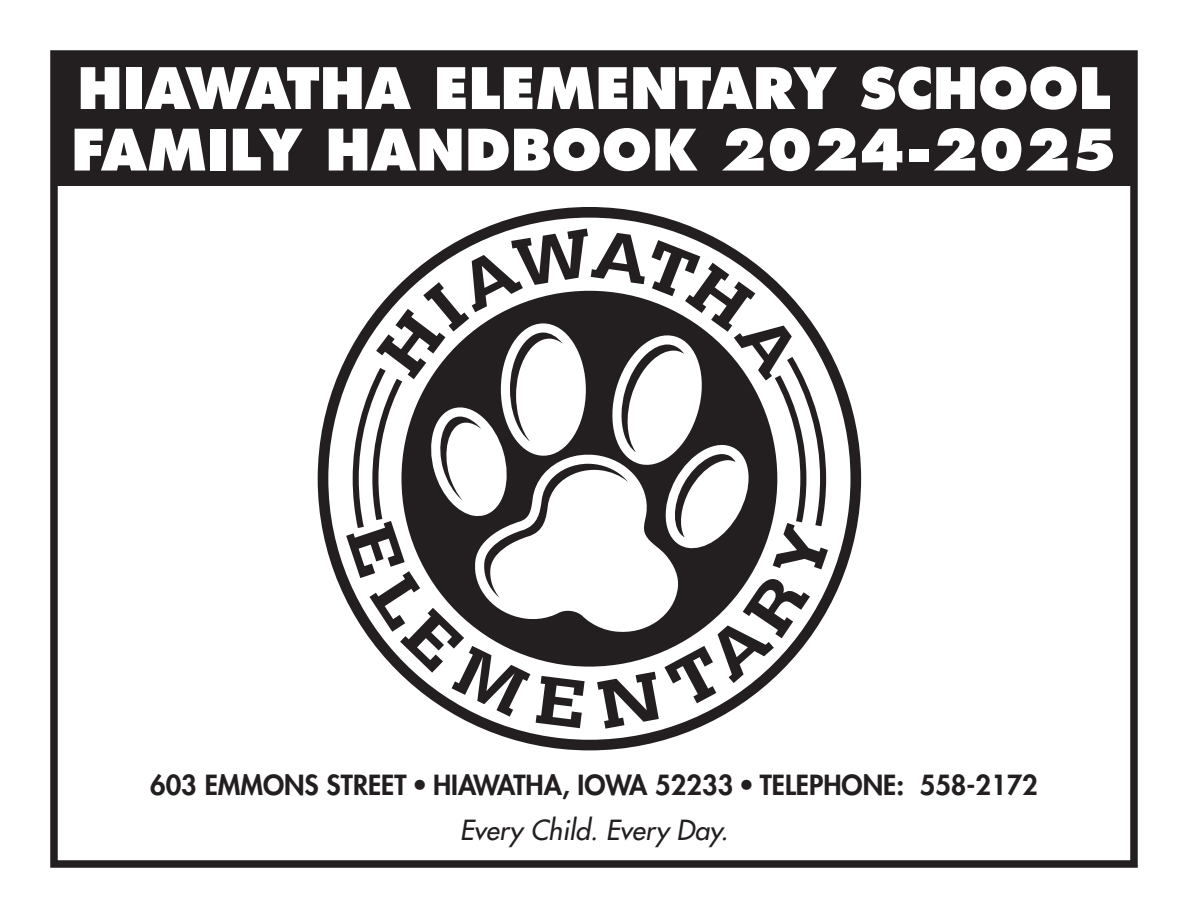
<style>
.page{position:relative;width:1188px;height:918px;background:#fff}
.page>*{position:absolute;margin:0;border:0;box-sizing:border-box;transform-origin:0 0}
.t1{font:800 55.5px "Futura Std";color:#fff}
.Headline{font:800 27px "Futura Std";color:#231f20}
.t2{font:italic 500 27px "Futura Std";color:#231f20}
.s1{font-weight:400;font-stretch:condensed}
</style>
<div class="page">
<div style="left:54px;top:54px;width:1080px;height:132px;background:#231f20"></div>
<div style="left:50px;top:50px;width:1088px;height:818px;border:8px solid #231f20"></div>
<div style="left:318px;top:207px;width:543px;height:543px;border:21px solid #231f20;border-radius:50%"></div>
<div style="left:328px;top:218px;width:522px;height:522px;background:#fff;border-radius:50%"></div>
<svg style="left:346px;top:229px;width:486px;height:500px"></svg>
<p class="t1" style="left:77px;top:53px;width:1035px">HIAWATHA ELEMENTARY SCHOOL</p>
<p class="t1" style="left:71px;top:115px;width:1047px">FAMILY HANDBOOK 2024-2025</p>
<p class="Headline" style="left:150px;top:768px;width:889px">603 EMMONS STREET <span class="s1">•</span> HIAWATHA, IOWA 52233 <span class="s1">•</span> TELEPHONE: 558-2172</p>
<p class="t2" style="left:460px;top:813px;width:270px">Every Child. Every Day.</p>
</div>
